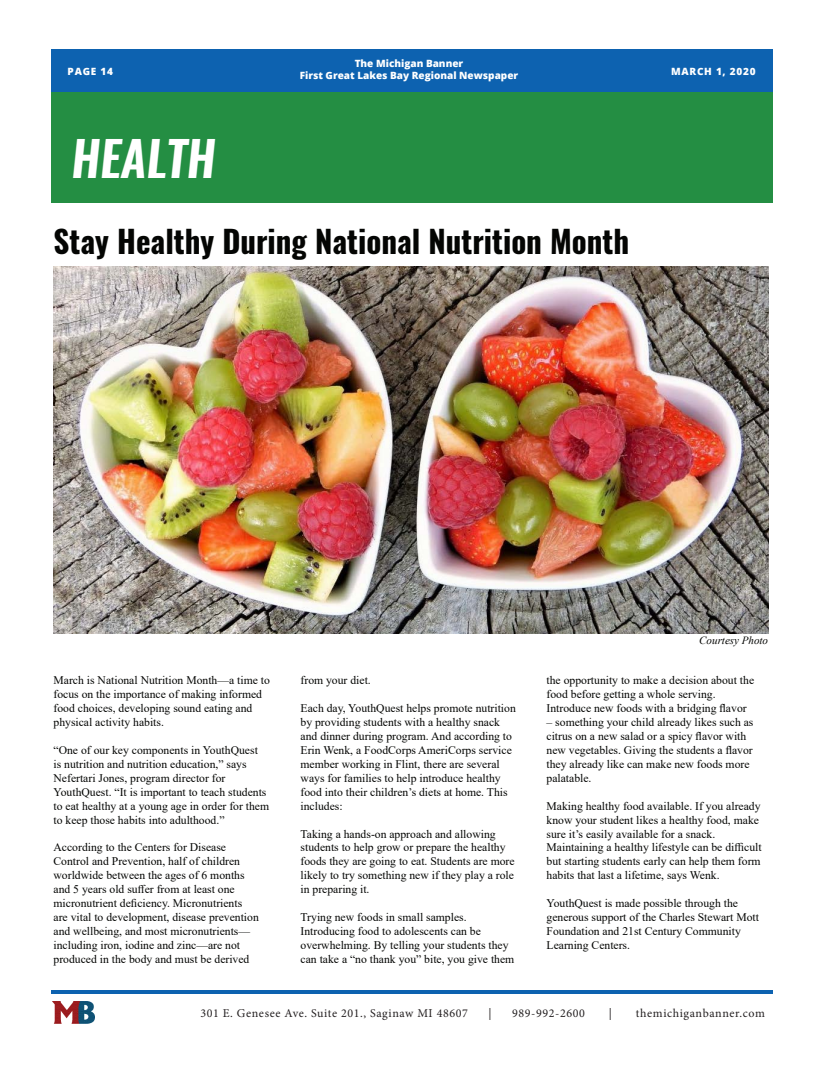
<style>
.page{position:relative;width:820px;height:1078px;background:#fff}
.page>*{position:absolute;margin:0;border:0;box-sizing:border-box;transform-origin:0 0}
.t1{font:italic 600 48px "Oswald";color:#fff}
.t2{font:700 31px "Oswald";color:#040503}
.t3{font:12px "Minion Pro";letter-spacing:.05em;color:#231f20}
.t4{font:11.6px/14px "Times New Roman";color:#040503}
.t5{font:italic 11px "Times New Roman";color:#040503}
.t6{font:800 10px/12px "Open Sans";color:#fff;text-align:center}
.t7{font:800 10px "Open Sans";letter-spacing:.075em;color:#fff}
</style>
<div class="page">
<div style="left:51px;top:50px;width:721px;height:42px;background:#0d62b0"></div>
<hr style="left:51px;top:990px;width:721px;height:3px;background:#0d62b0">
<img style="left:53px;top:1001px;width:42px;height:22px">
<div style="left:52px;top:92px;width:720px;height:111px;background:#248e43"></div>
<img style="left:53px;top:266px;width:714px;height:367px">
<p class="t6" style="left:68px;top:65px;width:47px">PAGE 14</p>
<p class="t6" style="left:299px;top:57px;width:220px">The Michigan Banner<br>First Great Lakes Bay Regional Newspaper</p>
<p class="t7" style="left:670px;top:64px;width:86px">MARCH 1, 2020</p>
<p class="t1" style="left:72px;top:125px;width:145px">HEALTH</p>
<p class="t2" style="left:53px;top:220px;width:577px">Stay Healthy During National Nutrition Month</p>
<p class="t5" style="left:699px;top:633px;width:70px">Courtesy Photo</p>
<p class="t4" style="left:53px;top:672px;width:218px">March is National Nutrition Month—a time to focus on the importance of making informed food choices, developing sound eating and physical activity habits.</p>
<p class="t4" style="left:53px;top:742px;width:217px">“One of our key components in YouthQuest<br>is nutrition and nutrition education,” says Nefertari Jones, program director for YouthQuest. “It is important to teach students to eat healthy at a young age in order for them to keep those habits into adulthood.”</p>
<p class="t4" style="left:53px;top:840px;width:207px">According to the Centers for Disease Control and Prevention, half of children worldwide between the ages of 6 months and 5 years old suffer from at least one micronutrient deficiency. Micronutrients are vital to development, disease prevention and wellbeing, and most micronutrients— including iron, iodine and zinc—are not produced in the body and must be derived</p>
<p class="t4" style="left:300px;top:672px;width:72px">from your diet.</p>
<p class="t4" style="left:300px;top:700px;width:217px">Each day, YouthQuest helps promote nutrition by providing students with a healthy snack and dinner during program. And according to Erin Wenk, a FoodCorps AmeriCorps service member working in Flint, there are several ways for families to help introduce healthy food into their children’s diets at home. This includes:</p>
<p class="t4" style="left:300px;top:826px;width:215px">Taking a hands-on approach and allowing students to help grow or prepare the healthy foods they are going to eat. Students are more likely to try something new if they play a role in preparing it.</p>
<p class="t4" style="left:300px;top:909px;width:215px">Trying new foods in small samples.<br>Introducing food to adolescents can be overwhelming. By telling your students they can take a “no thank you” bite, you give them</p>
<p class="t4" style="left:546px;top:672px;width:209px">the opportunity to make a decision about the food before getting a whole serving.</p>
<p class="t4" style="left:546px;top:700px;width:201px">Introduce new foods with a bridging flavor</p>
<p class="t4" style="left:546px;top:714px;width:208px">– something your child already likes such as citrus on a new salad or a spicy flavor with new vegetables. Giving the students a flavor they already like can make new foods more palatable.</p>
<p class="t4" style="left:546px;top:798px;width:215px">Making healthy food available. If you already know your student likes a healthy food, make sure it’s easily available for a snack.</p>
<p class="t4" style="left:546px;top:840px;width:217px;text-align:justify">Maintaining a healthy lifestyle can be difficult but starting students early can help them form habits that last a lifetime, says Wenk.</p>
<p class="t4" style="left:546px;top:896px;width:214px">YouthQuest is made possible through the generous support of the Charles Stewart Mott Foundation and 21st Century Community Learning Centers.</p>
<p class="t3" style="left:200px;top:1004px;width:269px">301 E. Genesee Ave. Suite 201., Saginaw MI 48607</p>
<p class="t3" style="left:488px;top:1004px;width:5px">|</p>
<p class="t3" style="left:512px;top:1004px;width:74px">989-992-2600</p>
<p class="t3" style="left:608px;top:1004px;width:5px">|</p>
<p class="t3" style="left:635px;top:1004px;width:130px">themichiganbanner.com</p>
</div>
